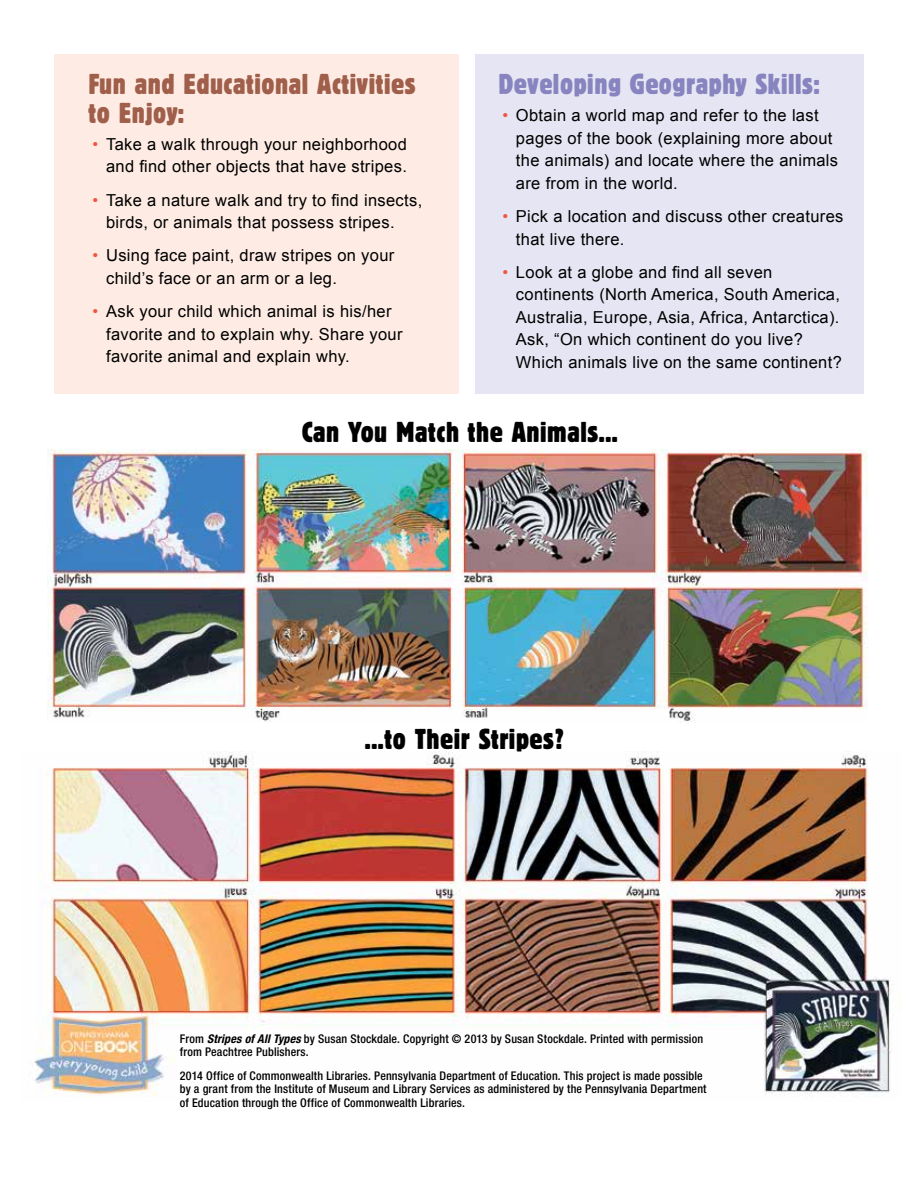
<style>
.page{position:relative;width:918px;height:1188px;background:#fff}
.page>*{position:absolute;margin:0;border:0;box-sizing:border-box;transform-origin:0 0}
.t1{font:condensed 28.5px "Block BE";letter-spacing:.02em;color:#000}
.t2{font:condensed 28.5px/28.5px "Block BE";letter-spacing:.02em;color:#a05f4b}
.t3{font:condensed 28.5px "Block BE";letter-spacing:.02em;color:#8784bf}
.t4{font:16.5px/22.5px "Arial";letter-spacing:.02em;color:#000}
.t5{font:500 condensed 12px/13.5px "Helvetica Neue";letter-spacing:.015em;color:#000}
.s1{color:#f05542}
.s2{font-weight:700;font-style:italic}
</style>
<div class="page">
<img style="left:48px;top:449px;width:820px;height:273px">
<img style="left:34px;top:752px;width:859px;height:346px">
<div style="left:55px;top:54px;width:404px;height:339px;background:#feece4"></div>
<div style="left:475px;top:54px;width:389px;height:339px;background:#e6e5f3"></div>
<h1 class="t2" style="left:89px;top:69px;width:328px">Fun and Educational Activities to Enjoy:</h1>
<p class="t4" style="left:93px;top:133px;width:316px;text-align:right"><span class="s1">•</span> Take a walk through your neighborhood and find other objects that have stripes.</p>
<p class="t4" style="left:106px;top:189px;width:318px;text-indent:-13px"><span class="s1">•</span> Take a nature walk and try to find insects, birds, or animals that possess stripes.</p>
<p class="t4" style="left:106px;top:245px;width:290px;text-indent:-13px"><span class="s1">•</span> Using face paint, draw stripes on your child’s face or an arm or a leg.</p>
<p class="t4" style="left:106px;top:300px;width:298px;text-indent:-13px"><span class="s1">•</span> Ask your child which animal is his/her favorite and to explain why. Share your favorite animal and explain why.</p>
<h1 class="t3" style="left:498px;top:68px;width:323px">Developing Geography Skills:</h1>
<p class="t4" style="left:516px;top:104px;width:324px;text-indent:-13px"><span class="s1">•</span> Obtain a world map and refer to the last pages of the book (explaining more about the animals) and locate where the animals are from in the world.</p>
<p class="t4" style="left:516px;top:205px;width:329px;text-indent:-13px"><span class="s1">•</span> Pick a location and discuss other creatures that live there.</p>
<p class="t4" style="left:516px;top:261px;width:327px;text-indent:-13px"><span class="s1">•</span> Look at a globe and find all seven continents (North America, South America, Australia, Europe, Asia, Africa, Antarctica).<br>Ask, “On which continent do you live?<br>Which animals live on the same continent?</p>
<h1 class="t1" style="left:302px;top:416px;width:317px">Can You Match the Animals...</h1>
<h1 class="t1" style="left:365px;top:723px;width:201px">...to Their Stripes?</h1>
<p class="t5" style="left:180px;top:1032px;width:525px">From <span class="s2">Stripes of All Types</span> by Susan Stockdale. Copyright © 2013 by Susan Stockdale. Printed with permission from Peachtree Publishers.</p>
<p class="t5" style="left:180px;top:1069px;width:528px">2014 Office of Commonwealth Libraries. Pennsylvania Department of Education. This project is made possible by a grant from the Institute of Museum and Library Services as administered by the Pennsylvania Department of Education through the Office of Commonwealth Libraries.</p>
</div>
